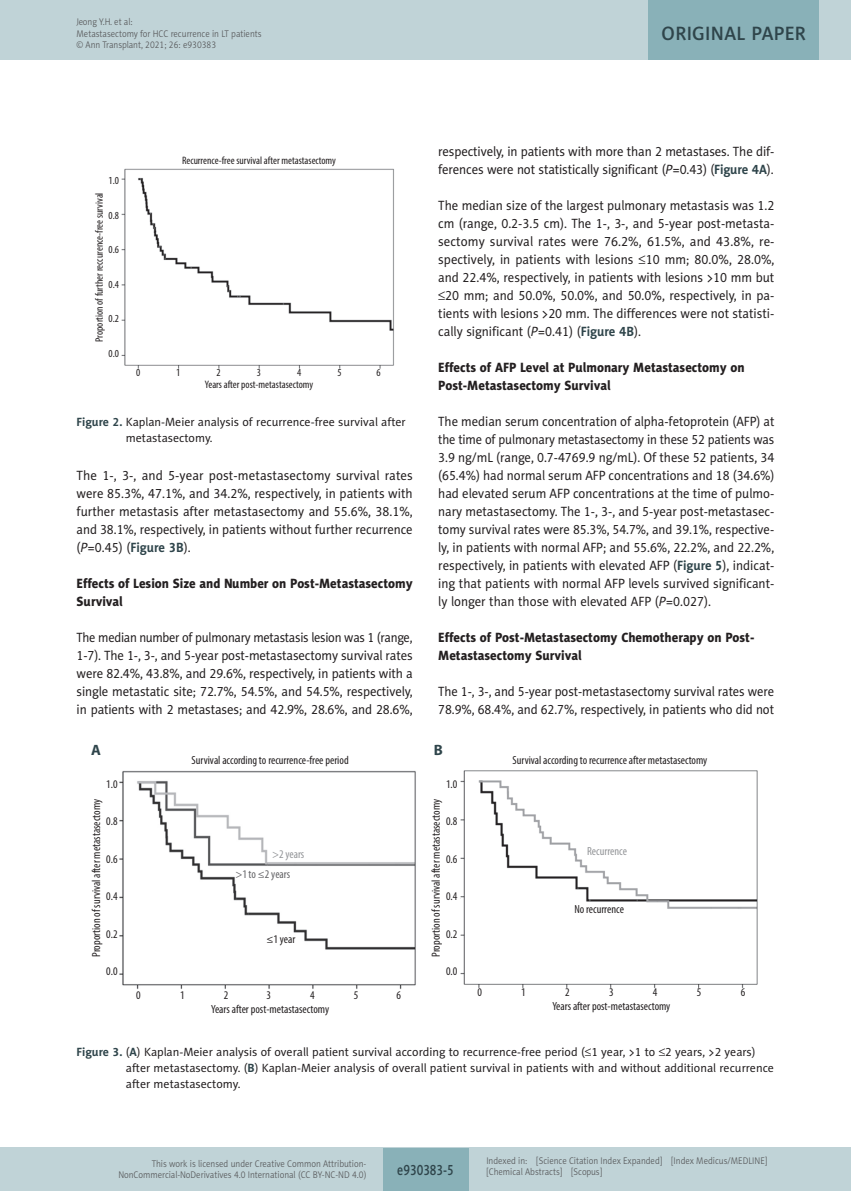
<style>
.page{position:relative;width:851px;height:1191px;background:#fff}
.page>*{position:absolute;margin:0;border:0;box-sizing:border-box;transform-origin:0 0}
.t1{font:19.5px "Naomi Sans EFN Medium";letter-spacing:.015em;color:#2f454b}
.t2{font:15px "Naomi Sans EFN Medium";color:#2f454b;scale:.8 1}
.t3{font:700 15px "Myriad Pro";color:#2f454b}
.AT_Body{font:13.5px/18px "Naomi Sans EFN";letter-spacing:-.005em;color:#231f20;text-align:justify;scale:.94 1}
.AT_Body-2{font:13.5px/18px "Naomi Sans EFN";letter-spacing:-.005em;color:#231f20;scale:.95 1}
.AT_Body-3{font:13.5px/18px "Naomi Sans EFN";letter-spacing:-.005em;color:#231f20;text-align:justify;scale:.92 1}
.AT_Body-4{font:13.5px/18px "Naomi Sans EFN";letter-spacing:-.005em;color:#231f20;text-align:justify;scale:.96 1}
.AT_Headline_2{font:13.5px/18px "Naomi Sans EFN Heavy";color:#231f20;scale:.95 1}
.AT_Rycina_tytul{font:12px/15.8px "Naomi Sans EFN";color:#231f20}
.t4{font:condensed 11.7px "Myriad Pro";color:#231f20}
.t5{font:condensed 11.7px "Myriad Pro";color:#939598}
.t6{font:condensed 11.7px "Myriad Pro";color:#636366}
.t7{font:condensed 10.8px "Myriad Pro";color:#231f20}
.t8{font:9.75px/11.2px "Naomi Sans EFN Light";color:#57585a;scale:.9 1}
.s1{font-weight:700;color:#2f454b}
.s2{font-style:italic}
.s3{font-family:"Standard Sym L"}
</style>
<div class="page">
<img style="left:119px;top:770px;width:297px;height:219px">
<img style="left:461px;top:770px;width:297px;height:219px">
<img style="left:121px;top:168px;width:273px;height:201px">
<div style="left:0;top:1148px;width:850px;height:43px;background:#c0d3d7"></div>
<div style="left:383px;top:1147px;width:85px;height:43px;background:#89b1b8"></div>
<div style="left:0;top:0;width:850px;height:60px;background:#c0d3d7"></div>
<div style="left:648px;top:0;width:171px;height:60px;background:#89b1b8"></div>
<p class="t8" style="left:77px;top:16px;width:207px">Jeong Y.H. et al:<br>Metastasectomy for HCC recurrence in LT patients © Ann Transplant, 2021; 26: e930383</p>
<h1 class="t1" style="left:661px;top:22px;width:146px">ORIGINAL PAPER</h1>
<p class="t7" style="left:109px;top:174px;width:12px">1.0</p>
<p class="t7" style="left:109px;top:209px;width:12px">0.8</p>
<p class="t7" style="left:109px;top:243px;width:12px">0.6</p>
<p class="t7" style="left:109px;top:277px;width:12px">0.4</p>
<p class="t7" style="left:109px;top:312px;width:12px">0.2</p>
<p class="t7" style="left:109px;top:346px;width:12px">0.0</p>
<p class="t7" style="left:93px;top:342px;width:151px;rotate:-90deg">Proportion of further reccurence-free survival</p>
<p class="t7" style="left:182px;top:154px;width:155px">Recurrence-free survival after metastasectomy</p>
<p class="t7" style="left:136px;top:366px;width:6px">0</p>
<p class="t7" style="left:176px;top:366px;width:6px">1</p>
<p class="t7" style="left:216px;top:366px;width:6px">2</p>
<p class="t7" style="left:376px;top:366px;width:6px">6</p>
<p class="t7" style="left:257px;top:366px;width:6px">3</p>
<p class="t7" style="left:297px;top:366px;width:6px">4</p>
<p class="t7" style="left:337px;top:366px;width:6px">5</p>
<p class="t7" style="left:205px;top:378px;width:110px">Years after post-metastasectomy</p>
<p class="AT_Rycina_tytul" style="left:126px;top:414px;width:281px;text-indent:-49px"><span class="s1">Figure 2.</span> Kaplan-Meier analysis of recurrence-free survival after metastasectomy.</p>
<p class="AT_Body-4" style="left:77px;top:466px;width:352px">The 1-, 3-, and 5-year post-metastasectomy survival rates were 85.3%, 47.1%, and 34.2%, respectively, in patients with further metastasis after metastasectomy and 55.6%, 38.1%, and 38.1%, respectively, in patients without further recurrence (<span class="s2">P</span>=0.45) (<span class="s1">Figure 3B</span>).</p>
<p class="AT_Headline_2" style="left:77px;top:574px;width:355px">Effects of Lesion Size and Number on Post-Metastasectomy<br>Survival</p>
<p class="AT_Body-3" style="left:77px;top:628px;width:367px">The median number of pulmonary metastasis lesion was 1 (range, 1-7). The 1-, 3-, and 5-year post-metastasectomy survival rates were 82.4%, 43.8%, and 29.6%, respectively, in patients with a single metastatic site; 72.7%, 54.5%, and 54.5%, respectively, in patients with 2 metastases; and 42.9%, 28.6%, and 28.6%,</p>
<p class="AT_Body-2" style="left:438px;top:142px;width:355px">respectively, in patients with more than 2 metastases. The dif&shy;ferences were not statistically significant (<span class="s2">P</span>=0.43) (<span class="s1">Figure 4A</span>).</p>
<p class="AT_Body-2" style="left:438px;top:196px;width:355px;text-align:justify">The median size of the largest pulmonary metastasis was 1.2 cm (range, 0.2-3.5 cm). The 1-, 3-, and 5-year post-metasta&shy;sectomy survival rates were 76.2%, 61.5%, and 43.8%, re&shy;spectively, in patients with lesions <span class="s3">£</span>10 mm; 80.0%, 28.0%, and 22.4%, respectively, in patients with lesions &gt;10 mm but <span class="s3">£</span>20 mm; and 50.0%, 50.0%, and 50.0%, respectively, in pa&shy;tients with lesions &gt;20 mm. The differences were not statisti&shy;cally significant (<span class="s2">P</span>=0.41) (<span class="s1">Figure 4B</span>).</p>
<p class="AT_Headline_2" style="left:438px;top:358px;width:324px">Effects of AFP Level at Pulmonary Metastasectomy on<br>Post-Metastasectomy Survival</p>
<p class="AT_Body" style="left:438px;top:412px;width:359px">The median serum concentration of alpha-fetoprotein (AFP) at the time of pulmonary metastasectomy in these 52 patients was 3.9 ng/mL (range, 0.7-4769.9 ng/mL). Of these 52 patients, 34 (65.4%) had normal serum AFP concentrations and 18 (34.6%) had elevated serum AFP concentrations at the time of pulmo&shy;nary metastasectomy. The 1-, 3-, and 5-year post-metastasec&shy;tomy survival rates were 85.3%, 54.7%, and 39.1%, respective&shy;ly, in patients with normal AFP; and 55.6%, 22.2%, and 22.2%, respectively, in patients with elevated AFP (<span class="s1">Figure 5</span>), indicat&shy;ing that patients with normal AFP levels survived significant&shy;ly longer than those with elevated AFP (<span class="s2">P</span>=0.027).</p>
<p class="AT_Headline_2" style="left:438px;top:628px;width:334px">Effects of Post-Metastasectomy Chemotherapy on Post-<br>Metastasectomy Survival</p>
<p class="AT_Body" style="left:438px;top:682px;width:359px">The 1-, 3-, and 5-year post-metastasectomy survival rates were<br>78.9%, 68.4%, and 62.7%, respectively, in patients who did not</p>
<p class="t3" style="left:91px;top:740px;width:11px">A</p>
<p class="t3" style="left:433px;top:740px;width:11px">B</p>
<p class="t4" style="left:191px;top:753px;width:159px">Survival according to recurrence-free period</p>
<p class="t4" style="left:512px;top:753px;width:196px">Survival according to recurrence after metastasectomy</p>
<p class="t4" style="left:106px;top:777px;width:13px">1.0</p>
<p class="t4" style="left:106px;top:814px;width:13px">0.8</p>
<p class="t4" style="left:106px;top:852px;width:13px">0.6</p>
<p class="t4" style="left:106px;top:889px;width:13px">0.4</p>
<p class="t4" style="left:106px;top:927px;width:13px">0.2</p>
<p class="t4" style="left:106px;top:964px;width:13px">0.0</p>
<p class="t4" style="left:89px;top:957px;width:159px;rotate:-90deg">Proportion of survival after metastasectomy</p>
<p class="t4" style="left:446px;top:777px;width:13px">1.0</p>
<p class="t4" style="left:446px;top:814px;width:13px">0.8</p>
<p class="t4" style="left:446px;top:852px;width:13px">0.6</p>
<p class="t4" style="left:446px;top:889px;width:13px">0.4</p>
<p class="t4" style="left:446px;top:927px;width:13px">0.2</p>
<p class="t4" style="left:446px;top:964px;width:13px">0.0</p>
<p class="t4" style="left:429px;top:957px;width:159px;rotate:-90deg">Proportion of survival after metastasectomy</p>
<p class="t5" style="left:272px;top:847px;width:34px">&gt;2 years</p>
<p class="t5" style="left:587px;top:844px;width:41px">Recurrence</p>
<p class="t6" style="left:235px;top:867px;width:56px">&gt;1 to ≤2 years</p>
<p class="t4" style="left:574px;top:902px;width:51px">No recurrence</p>
<p class="t4" style="left:266px;top:932px;width:30px">≤1 year</p>
<p class="t4" style="left:136px;top:988px;width:6px">0</p>
<p class="t4" style="left:180px;top:988px;width:6px">1</p>
<p class="t4" style="left:224px;top:988px;width:6px">2</p>
<p class="t4" style="left:396px;top:988px;width:6px">6</p>
<p class="t4" style="left:266px;top:988px;width:6px">3</p>
<p class="t4" style="left:310px;top:988px;width:6px">4</p>
<p class="t4" style="left:354px;top:988px;width:6px">5</p>
<p class="t4" style="left:477px;top:985px;width:6px">0</p>
<p class="t4" style="left:521px;top:985px;width:6px">1</p>
<p class="t4" style="left:565px;top:985px;width:6px">2</p>
<p class="t4" style="left:609px;top:985px;width:6px">3</p>
<p class="t4" style="left:652px;top:985px;width:6px">4</p>
<p class="t4" style="left:696px;top:985px;width:6px">5</p>
<p class="t4" style="left:740px;top:985px;width:6px">6</p>
<p class="t4" style="left:211px;top:1002px;width:119px">Years after post-metastasectomy</p>
<p class="t4" style="left:552px;top:999px;width:119px">Years after post-metastasectomy</p>
<p class="AT_Rycina_tytul" style="left:126px;top:1044px;width:649px;text-indent:-49px"><span class="s1">Figure 3.</span> (<span class="s1">A</span>) Kaplan-Meier analysis of overall patient survival according to recurrence-free period (<span class="s3">£</span>1 year, &gt;1 to <span class="s3">£</span>2 years, &gt;2 years) after metastasectomy. (<span class="s1">B</span>) Kaplan-Meier analysis of overall patient survival in patients with and without additional recurrence after metastasectomy.</p>
<p class="t8" style="left:118px;top:1158px;width:277px;text-align:right">This work is licensed under Creative Common Attribution-<br>NonCommercial-NoDerivatives 4.0 International (CC BY-NC-ND 4.0)</p>
<p class="t2" style="left:397px;top:1160px;width:72px">e930383-5</p>
<p class="t8" style="left:486px;top:1155px;width:313px">Indexed in: [Science Citation Index Expanded] [Index Medicus/MEDLINE] [Chemical Abstracts] [Scopus]</p>
</div>
